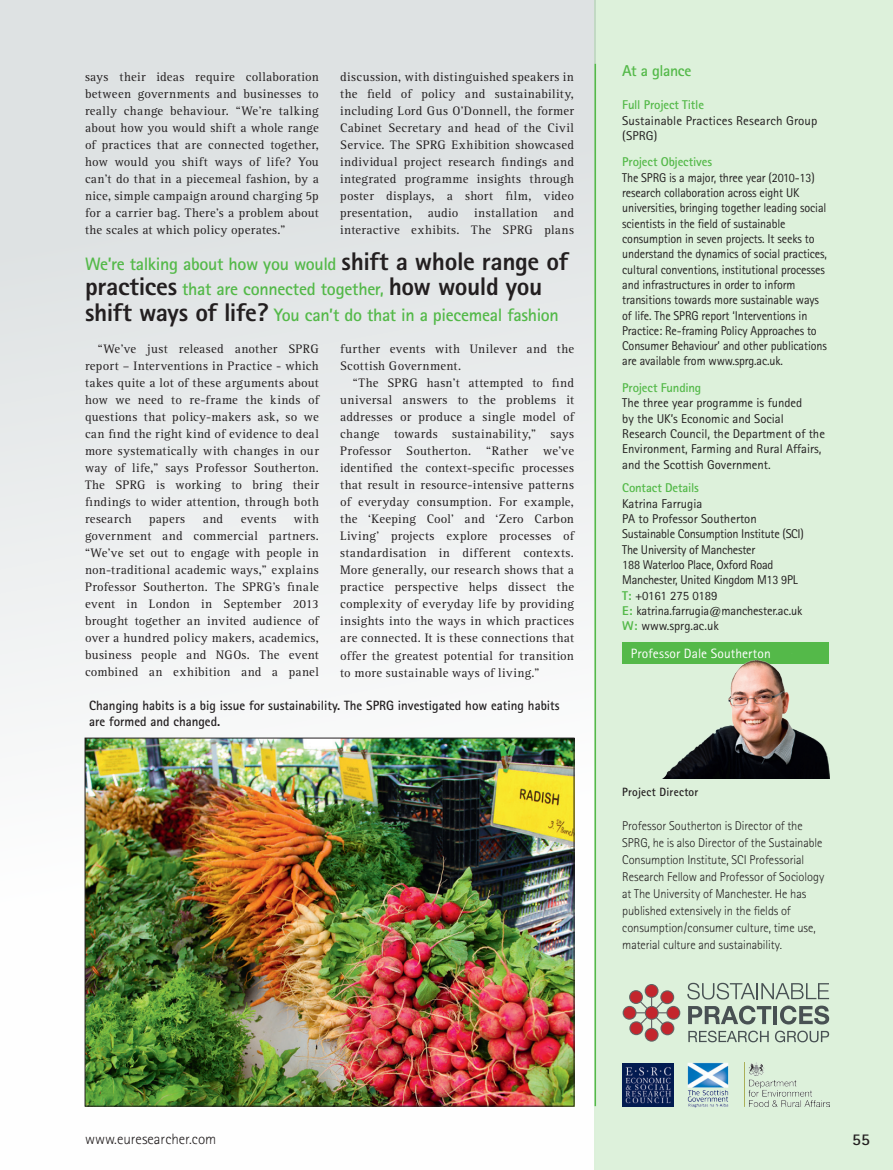
<style>
.page{position:relative;width:893px;height:1170px;background:#fff}
.page>*{position:absolute;margin:0;border:0;box-sizing:border-box;transform-origin:0 0}
.t1{font:700 18px/25.5px "Rotis Sans Serif";letter-spacing:-.015em;color:#54b949}
.t2{font:700 16.5px "Rotis Sans Serif";color:#231f20}
.t3{font:700 15.75px "Rotis Sans Serif";letter-spacing:-.03em;color:#54b949}
.t4{font:300 15px "Rotis Sans Serif";color:#231f20}
.t5{font:700 13.5px/16.2px "Rotis Sans Serif";color:#231f20;scale:.96 1}
.t6{font:13.5px "Rotis Sans Serif";letter-spacing:.005em;color:#fff}
.t7{font:12.75px/17px "Rotis Serif";letter-spacing:.025em;color:#231f20;text-align:justify}
.t8{font:12.75px/15.3px "Rotis Sans Serif";letter-spacing:-.01em;color:#231f20;scale:.95 1}
.t9{font:12.75px/15.3px "Rotis Sans Serif";letter-spacing:-.01em;color:#231f20}
.t10{font:300 12.75px/17px "Rotis Sans Serif";letter-spacing:-.005em;color:#231f20}
.t11{font:700 12.75px "Rotis Sans Serif";letter-spacing:-.01em;color:#54b949}
.t12{font:12.75px/15.3px "Rotis Sans Serif";letter-spacing:.01em;color:#231f20}
.t13{font:700 12px "Rotis Sans Serif";letter-spacing:.025em;color:#231f20;scale:.95 1}
.s1{font-weight:800;font-size:25.5px;color:#231f20}
.s2{font-weight:800;color:#54b949}
</style>
<div class="page">
<div style="left:0;top:0;width:595px;height:1169px;background:linear-gradient(to bottom,#dee2e4,#f9f9f6)"></div>
<div style="left:595px;top:0;width:298px;height:1169px;background:#ddf1db"></div>
<hr style="left:595px;top:64px;width:1px;height:1042px;background:#54b949">
<div style="left:622px;top:642px;width:207px;height:22px;background:#54b949"></div>
<svg style="left:687px;top:982px;width:142px;height:17px"></svg>
<svg style="left:688px;top:1005px;width:83px;height:19px"></svg>
<hr style="left:773px;top:1005px;width:4px;height:18px;background:#485153">
<svg style="left:780px;top:1005px;width:49px;height:19px"></svg>
<svg style="left:688px;top:1030px;width:81px;height:12px"></svg>
<svg style="left:775px;top:1030px;width:54px;height:12px"></svg>
<svg style="left:635px;top:995px;width:34px;height:35px"></svg>
<svg style="left:629px;top:990px;width:14px;height:13px"></svg>
<div style="left:630px;top:991px;width:12px;height:11px;background:#c3262d;border-radius:50%"></div>
<svg style="left:645px;top:983px;width:13px;height:14px"></svg>
<div style="left:646px;top:985px;width:11px;height:11px;background:#c3262d;border-radius:50%"></div>
<svg style="left:660px;top:990px;width:14px;height:14px"></svg>
<div style="left:661px;top:991px;width:12px;height:11px;background:#c3262d;border-radius:50%"></div>
<svg style="left:666px;top:1005px;width:14px;height:14px"></svg>
<div style="left:667px;top:1006px;width:12px;height:12px;background:#c3262d;border-radius:50%"></div>
<svg style="left:623px;top:1005px;width:13px;height:14px"></svg>
<div style="left:624px;top:1006px;width:11px;height:12px;background:#c3262d;border-radius:50%"></div>
<svg style="left:629px;top:1021px;width:14px;height:14px"></svg>
<div style="left:630px;top:1022px;width:12px;height:11px;background:#c3262d;border-radius:50%"></div>
<svg style="left:645px;top:1027px;width:14px;height:14px"></svg>
<div style="left:646px;top:1028px;width:11px;height:12px;background:#c3262d;border-radius:50%"></div>
<svg style="left:660px;top:1021px;width:14px;height:14px"></svg>
<div style="left:662px;top:1022px;width:11px;height:12px;background:#c3262d;border-radius:50%"></div>
<svg style="left:645px;top:1005px;width:14px;height:14px"></svg>
<div style="left:646px;top:1006px;width:12px;height:12px;background:#c3262d;border-radius:50%"></div>
<img style="left:87px;top:739px;width:485px;height:365px">
<img style="left:663px;top:659px;width:166px;height:119px">
<img style="left:622px;top:1063px;width:51px;height:43px">
<img style="left:687px;top:1063px;width:42px;height:45px">
<img style="left:748px;top:1062px;width:81px;height:44px">
<p class="t7" style="left:85px;top:68px;width:235px">says their ideas require collaboration between governments and businesses to really change behaviour. “We’re talking about how you would shift a whole range of practices that are connected together, how would you shift ways of life? You can’t do that in a piecemeal fashion, by a nice, simple campaign around charging 5p for a carrier bag. There’s a problem about the scales at which policy operates.”</p>
<p class="t7" style="left:340px;top:68px;width:235px">discussion, with distinguished speakers in the field of policy and sustainability, including Lord Gus O’Donnell, the former Cabinet Secretary and head of the Civil Service. The SPRG Exhibition showcased individual project research findings and integrated programme insights through poster displays, a short film, video presentation, audio installation and interactive exhibits. The SPRG plans</p>
<h1 class="t1" style="left:85px;top:251px;width:485px">We’re talking about how you would <span class="s1">shift a whole range of practices</span> that are connected together, <span class="s1">how would you shift ways of life?</span> You can’t do that in a piecemeal fashion</h1>
<p class="t7" style="left:85px;top:341px;width:235px;text-indent:13px">“We’ve just released another SPRG report – Interventions in Practice - which takes quite a lot of these arguments about how we need to re-frame the kinds of questions that policy-makers ask, so we can find the right kind of evidence to deal more systematically with changes in our way of life,” says Professor Southerton.<br>The SPRG is working to bring their findings to wider attention, through both research</p>
<p class="t7" style="left:85px;top:511px;width:235px;text-indent:209px">with government and commercial partners. “We’ve set out to engage with people in non-traditional academic ways,” explains Professor Southerton. The SPRG’s finale event in London in September 2013 brought together an invited audience of over a hundred policy makers, academics, business people and NGOs. The event combined an exhibition and a panel</p>
<p class="t7" style="left:149px;top:511px;width:37px">papers</p>
<p class="t7" style="left:203px;top:511px;width:22px">and</p>
<p class="t7" style="left:241px;top:511px;width:37px">events</p>
<p class="t7" style="left:340px;top:341px;width:235px">further events with Unilever and the<br>Scottish Government.</p>
<p class="t7" style="left:340px;top:375px;width:235px;text-indent:13px">“The SPRG hasn’t attempted to find universal answers to the problems it addresses or produce a single model of change towards sustainability,” says Professor Southerton. “Rather we’ve identified the context-specific processes that result in resource-intensive patterns of everyday consumption. For example, the ‘Keeping Cool’ and ‘Zero Carbon Living’ projects explore processes of standardisation in different contexts.<br>More generally, our research shows that a practice perspective helps dissect the complexity of everyday life by providing insights into the ways in which practices are connected. It is these connections that offer the greatest potential for transition to more sustainable ways of living.”</p>
<p class="t5" style="left:89px;top:697px;width:491px">Changing habits is a big issue for sustainability. The SPRG investigated how eating habits are formed and changed.</p>
<p class="t3" style="left:622px;top:61px;width:71px">At a glance</p>
<p class="t11" style="left:622px;top:97px;width:83px">Full Project Title</p>
<p class="t12" style="left:622px;top:112px;width:197px">Sustainable Practices Research Group (SPRG)</p>
<p class="t11" style="left:622px;top:154px;width:91px">Project Objectives</p>
<p class="t8" style="left:622px;top:170px;width:217px">The SPRG is a major, three year (2010-13) research collaboration across eight UK universities, bringing together leading social scientists in the field of sustainable consumption in seven projects. It seeks to understand the dynamics of social practices, cultural conventions, institutional processes and infrastructures in order to inform transitions towards more sustainable ways of life. The SPRG report ‘Interventions in Practice: Re-framing Policy Approaches to Consumer Behaviour’ and other publications are available from www.sprg.ac.uk.</p>
<p class="t11" style="left:622px;top:379px;width:80px">Project Funding</p>
<p class="t9" style="left:622px;top:395px;width:204px">The three year programme is funded<br>by the UK’s Economic and Social Research Council, the Department of the Environment, Farming and Rural Affairs, and the Scottish Government.</p>
<p class="t11" style="left:622px;top:480px;width:78px">Contact Details</p>
<p class="t9" style="left:622px;top:495px;width:183px">Katrina Farrugia<br>PA to Professor Southerton<br>Sustainable Consumption Institute (SCI)<br>The University of Manchester<br>188 Waterloo Place, Oxford Road<br>Manchester, United Kingdom M13 9PL<br><span class="s2">T:</span> +0161 275 0189<br><span class="s2">E:</span> katrina.farrugia@manchester.ac.uk<br><span class="s2">W:</span> www.sprg.ac.uk</p>
<p class="t6" style="left:631px;top:645px;width:141px">Professor Dale Southerton</p>
<p class="t13" style="left:622px;top:783px;width:82px">Project Director</p>
<p class="t10" style="left:622px;top:816px;width:204px">Professor Southerton is Director of the SPRG, he is also Director of the Sustainable Consumption Institute, SCI Professorial Research Fellow and Professor of Sociology at The University of Manchester. He has published extensively in the fields of consumption/consumer culture, time use, material culture and sustainability.</p>
<p class="t4" style="left:85px;top:1129px;width:133px">www.euresearcher.com</p>
<p class="t2" style="left:852px;top:1128px;width:19px">55</p>
</div>
